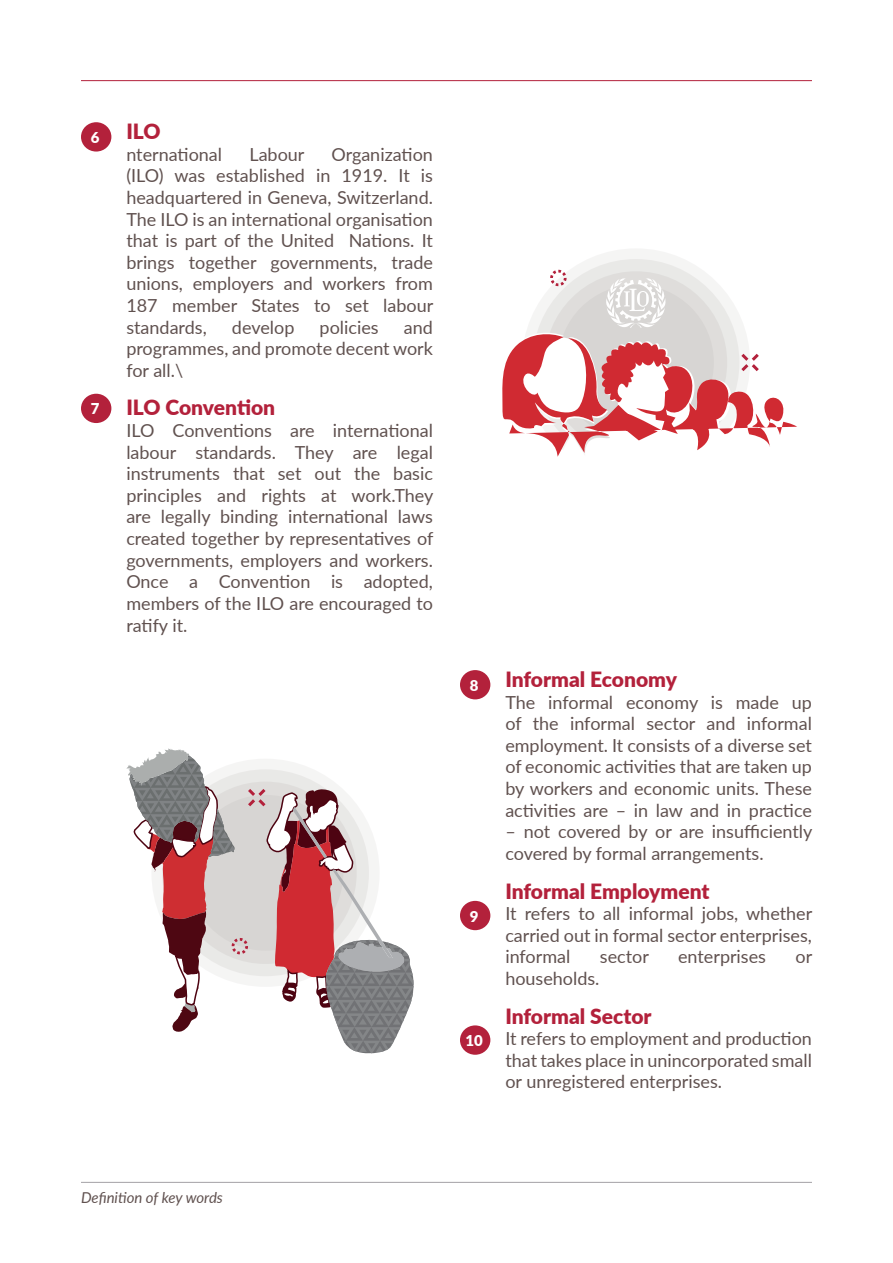
<style>
.page{position:relative;width:893px;height:1263px;background:#fff}
.page>*{position:absolute;margin:0;border:0;box-sizing:border-box;transform-origin:0 0}
.t1{font:900 21px "Lato";color:#b3213b}
.t2{font:18px/21.6px "Lato";color:#60514f;text-align:justify}
.t3{font:italic 15px "Lato";letter-spacing:-.005em;color:#60514f}
.t4{font:900 15px "Lato";color:#fff}
</style>
<div class="page">
<svg style="left:522px;top:248px;width:228px;height:229px;fill:#f5f5f4"></svg>
<hr style="left:81px;top:80px;width:731px;height:1px;background:#b3213b">
<svg style="left:572px;top:457px;width:128px;height:20px"></svg>
<hr style="left:81px;top:1182px;width:731px;height:1px;background:#a3a1a5">
<div style="left:81px;top:122px;width:30px;height:30px;background:#b3213b;border-radius:50%"></div>
<div style="left:81px;top:394px;width:30px;height:29px;background:#b3213b;border-radius:50%"></div>
<div style="left:460px;top:670px;width:30px;height:29px;background:#b3213b;border-radius:50%"></div>
<div style="left:460px;top:901px;width:30px;height:29px;background:#b3213b;border-radius:50%"></div>
<div style="left:460px;top:1025px;width:30px;height:30px;background:#b3213b;border-radius:50%"></div>
<svg style="left:126px;top:748px;width:288px;height:306px"></svg>
<svg style="left:502px;top:270px;width:295px;height:187px"></svg>
<p class="t4" style="left:91px;top:126px;width:10px">6</p>
<p class="t4" style="left:91px;top:398px;width:10px">7</p>
<p class="t1" style="left:126px;top:116px;width:36px">ILO</p>
<p class="t2" style="left:126px;top:143px;width:97px">nternational</p>
<p class="t2" style="left:249px;top:143px;width:57px">Labour</p>
<p class="t2" style="left:126px;top:143px;width:308px;text-indent:205px">Organization (ILO) was established in 1919. It is headquartered in Geneva, Switzerland.<br>The ILO is an international organisation that is part of the United Nations. It brings together governments, trade unions, employers and workers from 187 member States to set labour standards,</p>
<p class="t2" style="left:126px;top:315px;width:308px;text-indent:278px">and programmes, and promote decent work for all.\</p>
<p class="t1" style="left:126px;top:392px;width:150px">ILO Convention</p>
<p class="t2" style="left:126px;top:419px;width:309px">ILO Conventions are international labour standards. They are legal instruments that set out the basic principles and rights at work.They are legally binding international laws created together by representatives of governments, employers and workers.<br>Once a Convention is adopted, members of the ILO are encouraged to ratify it.</p>
<p class="t2" style="left:232px;top:315px;width:64px">develop</p>
<p class="t2" style="left:320px;top:315px;width:61px">policies</p>
<p class="t4" style="left:470px;top:674px;width:10px">8</p>
<p class="t4" style="left:470px;top:905px;width:10px">9</p>
<p class="t4" style="left:466px;top:1029px;width:19px">10</p>
<p class="t1" style="left:505px;top:663px;width:173px">Informal Economy</p>
<p class="t2" style="left:505px;top:690px;width:308px">The informal economy is made up of the informal sector and informal employment. It consists of a diverse set of economic activities that are taken up by workers and economic units. These activities are – in law and in practice</p>
<p class="t2" style="left:505px;top:820px;width:309px">– not covered by or are insufficiently covered by formal arrangements.</p>
<p class="t1" style="left:505px;top:875px;width:206px">Informal Employment</p>
<p class="t2" style="left:505px;top:902px;width:308px">It refers to all informal jobs, whether carried out in formal sector enterprises, informal</p>
<p class="t2" style="left:600px;top:945px;width:51px">sector</p>
<p class="t2" style="left:678px;top:945px;width:89px">enterprises</p>
<p class="t2" style="left:796px;top:945px;width:18px">or</p>
<p class="t2" style="left:505px;top:967px;width:96px">households.</p>
<p class="t1" style="left:505px;top:1000px;width:148px">Informal Sector</p>
<p class="t2" style="left:505px;top:1027px;width:308px">It refers to employment and production that takes place in unincorporated small or unregistered enterprises.</p>
<p class="t3" style="left:81px;top:1187px;width:143px">Definition of key words</p>
</div>
